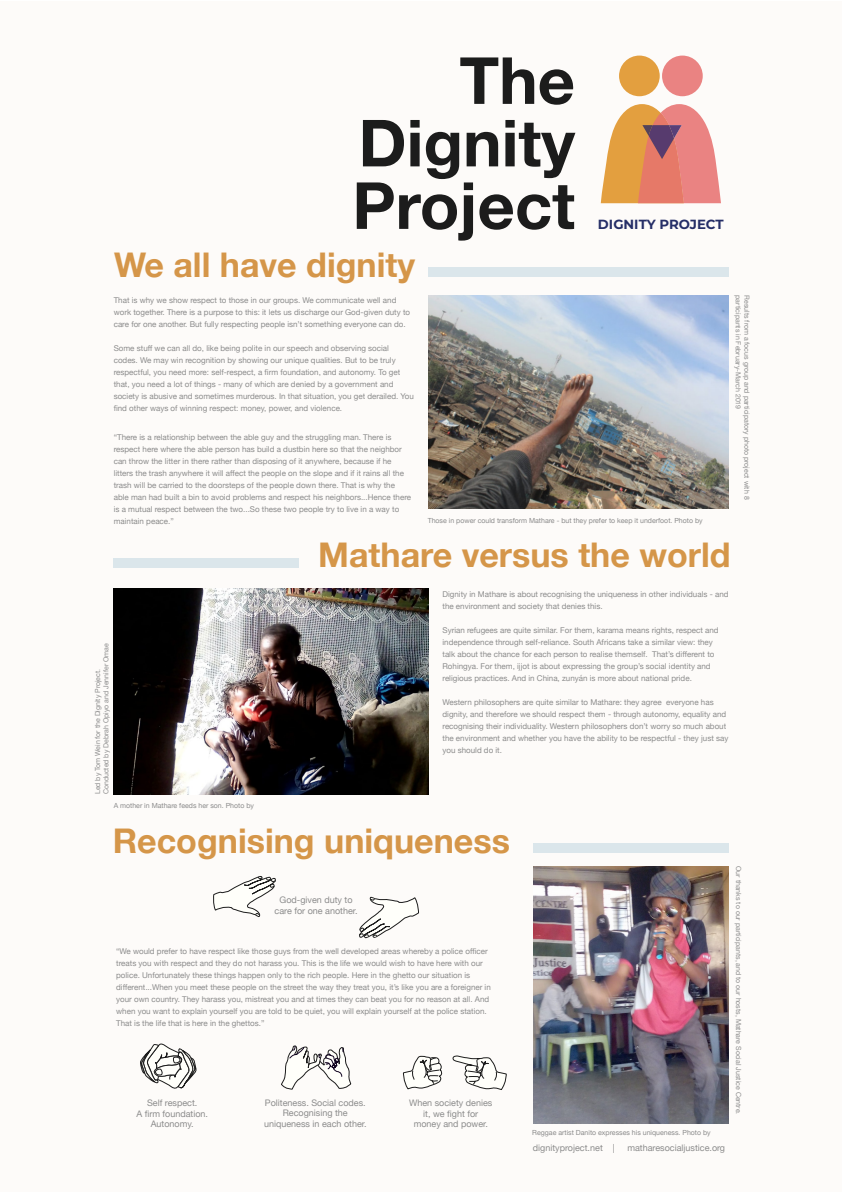
<style>
.page{position:relative;width:842px;height:1192px;background:#fff}
.page>*{position:absolute;margin:0;border:0;box-sizing:border-box;transform-origin:0 0}
.t1{font:700 65px "Helvetica Neue";color:#1c1c1c}
.t2{font:700 34px "Helvetica Neue";color:#d59649}
.t3{font:700 13.3px "Montserrat";color:#252e67}
.t4{font:9px/10.8px "Helvetica Neue";color:#8c8c8c;text-align:center}
.t5{font:8px/12px "Helvetica Neue";color:#8c8c8c}
.t6{font:7px "Helvetica Neue";color:#8c8c8c}
</style>
<div class="page">
<div style="left:0;top:1px;width:842px;height:1190px;background:#fdfbf9"></div>
<div style="left:428px;top:267px;width:301px;height:10px;background:#dbe6eb"></div>
<div style="left:113px;top:559px;width:186px;height:9px;background:#dbe6eb"></div>
<div style="left:533px;top:843px;width:196px;height:10px;background:#dbe6eb"></div>
<img style="left:113px;top:589px;width:315px;height:205px">
<img style="left:428px;top:295px;width:300px;height:214px">
<img style="left:533px;top:866px;width:196px;height:258px">
<svg style="left:140px;top:1043px;width:57px;height:46px"></svg>
<svg style="left:281px;top:1045px;width:70px;height:45px"></svg>
<svg style="left:403px;top:1055px;width:39px;height:35px"></svg>
<svg style="left:359px;top:897px;width:60px;height:42px"></svg>
<svg style="left:213px;top:876px;width:63px;height:41px"></svg>
<svg style="left:452px;top:1055px;width:55px;height:35px"></svg>
<div style="left:619px;top:56px;width:41px;height:40px;background:#e39f3f;border-radius:50%"></div>
<div style="left:662px;top:56px;width:41px;height:40px;background:#ea8382;border-radius:50%"></div>
<svg style="left:601px;top:104px;width:120px;height:99px"></svg>
<p class="t1" style="left:459px;top:30px;width:117px">The</p>
<p class="t1" style="left:358px;top:92px;width:218px">Dignity</p>
<p class="t1" style="left:352px;top:155px;width:224px">Project</p>
<p class="t2" style="left:114px;top:238px;width:302px">We all have dignity</p>
<p class="t5" style="left:114px;top:295px;width:298px">That is why we show respect to those in our groups. We communicate well and work together. There is a purpose to this: it lets us discharge our God-given duty to care for one another. But fully respecting people isn’t something everyone can do.</p>
<p class="t5" style="left:114px;top:343px;width:302px">Some stuff we can all do, like being polite in our speech and observing social codes. We may win recognition by showing our unique qualities. But to be truly respectful, you need more: self-respect, a firm foundation, and autonomy. To get that, you need a lot of things - many of which are denied by a government and society is abusive and sometimes murderous. In that situation, you get derailed. You find other ways of winning respect: money, power, and violence.</p>
<p class="t3" style="left:598px;top:214px;width:127px">DIGNITY PROJECT</p>
<p class="t5" style="left:114px;top:431px;width:299px">“There is a relationship between the able guy and the struggling man. There is respect here where the able person has build a dustbin here so that the neighbor can throw the litter in there rather than disposing of it anywhere, because if he litters the trash anywhere it will affect the people on the slope and if it rains all the trash will be carried to the doorsteps of the people down there. That is why the able man had built a bin to avoid problems and respect his neighbors...Hence there is a mutual respect between the two...So these two people try to live in a way to maintain peace.”</p>
<p class="t6" style="left:428px;top:515px;width:277px">Those in power could transform Mathare - but they prefer to keep it underfoot. Photo by</p>
<p class="t6" style="left:743px;top:295px;width:115px;rotate:90deg">participants in February-March 2019</p>
<p class="t6" style="left:752px;top:295px;width:206px;rotate:90deg">Results from a focus group and participatory photo project with 8</p>
<p class="t6" style="left:101px;top:794px;width:153px;rotate:-90deg">Conducted by Debrah Opiyo and Jennifer Omae</p>
<p class="t6" style="left:93px;top:794px;width:127px;rotate:-90deg">Led by Tom Wein for the Dignity Project.</p>
<p class="t6" style="left:114px;top:800px;width:142px">A mother in Mathare feeds her son. Photo by</p>
<p class="t2" style="left:318px;top:528px;width:414px">Mathare versus the world</p>
<p class="t5" style="left:442px;top:588px;width:288px">Dignity in Mathare is about recognising the uniqueness in other individuals - and the environment and society that denies this.</p>
<p class="t5" style="left:442px;top:624px;width:278px">Syrian refugees are quite similar. For them, karama means rights, respect and independence through self-reliance. South Africans take a similar view: they talk about the chance for each person to realise themself. That’s different to Rohingya. For them, ijjot is about expressing the group’s social identity and religious practices. And in China, zunyán is more about national pride.</p>
<p class="t5" style="left:442px;top:696px;width:287px">Western philosophers are quite similar to Mathare: they agree everyone has dignity, and therefore we should respect them - through autonomy, equality and recognising their individuality. Western philosophers don’t worry so much about the environment and whether you have the ability to be respectful - they just say you should do it.</p>
<p class="t2" style="left:113px;top:814px;width:399px">Recognising uniqueness</p>
<p class="t4" style="left:275px;top:895px;width:85px">God-given duty to care for one another.</p>
<p class="t5" style="left:116px;top:946px;width:376px">“We would prefer to have respect like those guys from the well developed areas whereby a police officer treats you with respect and they do not harass you. This is the life we would wish to have here with our police. Unfortunately these things happen only to the rich people. Here in the ghetto our situation is different...When you meet these people on the street the way they treat you, it’s like you are a foreigner in your own country. They harass you, mistreat you and at times they can beat you for no reason at all. And when you want to explain yourself you are told to be quiet, you will explain yourself at the police station.<br>That is the life that is here in the ghettos.”</p>
<p class="t4" style="left:147px;top:1098px;width:52px">Self respect.</p>
<p class="t4" style="left:136px;top:1108px;width:73px">A firm foundation.</p>
<p class="t4" style="left:151px;top:1119px;width:45px">Autonomy.</p>
<p class="t4" style="left:265px;top:1097px;width:102px">Politeness. Social codes.</p>
<p class="t4" style="left:283px;top:1108px;width:67px">Recognising the</p>
<p class="t4" style="left:264px;top:1119px;width:104px">uniqueness in each other.</p>
<p class="t4" style="left:409px;top:1098px;width:85px">When society denies</p>
<p class="t4" style="left:423px;top:1108px;width:56px">it, we fight for</p>
<p class="t4" style="left:414px;top:1119px;width:76px">money and power.</p>
<p class="t6" style="left:532px;top:1127px;width:180px">Reggae artist Danito expresses his uniqueness. Photo by</p>
<p class="t4" style="left:533px;top:1143px;width:83px">dignityproject.net |</p>
<p class="t4" style="left:627px;top:1143px;width:99px">matharesocialjustice.org</p>
<p class="t6" style="left:744px;top:866px;width:250px;rotate:90deg">Our thanks to our participants, and to our hosts, Mathare Social Justice Centre.</p>
</div>
